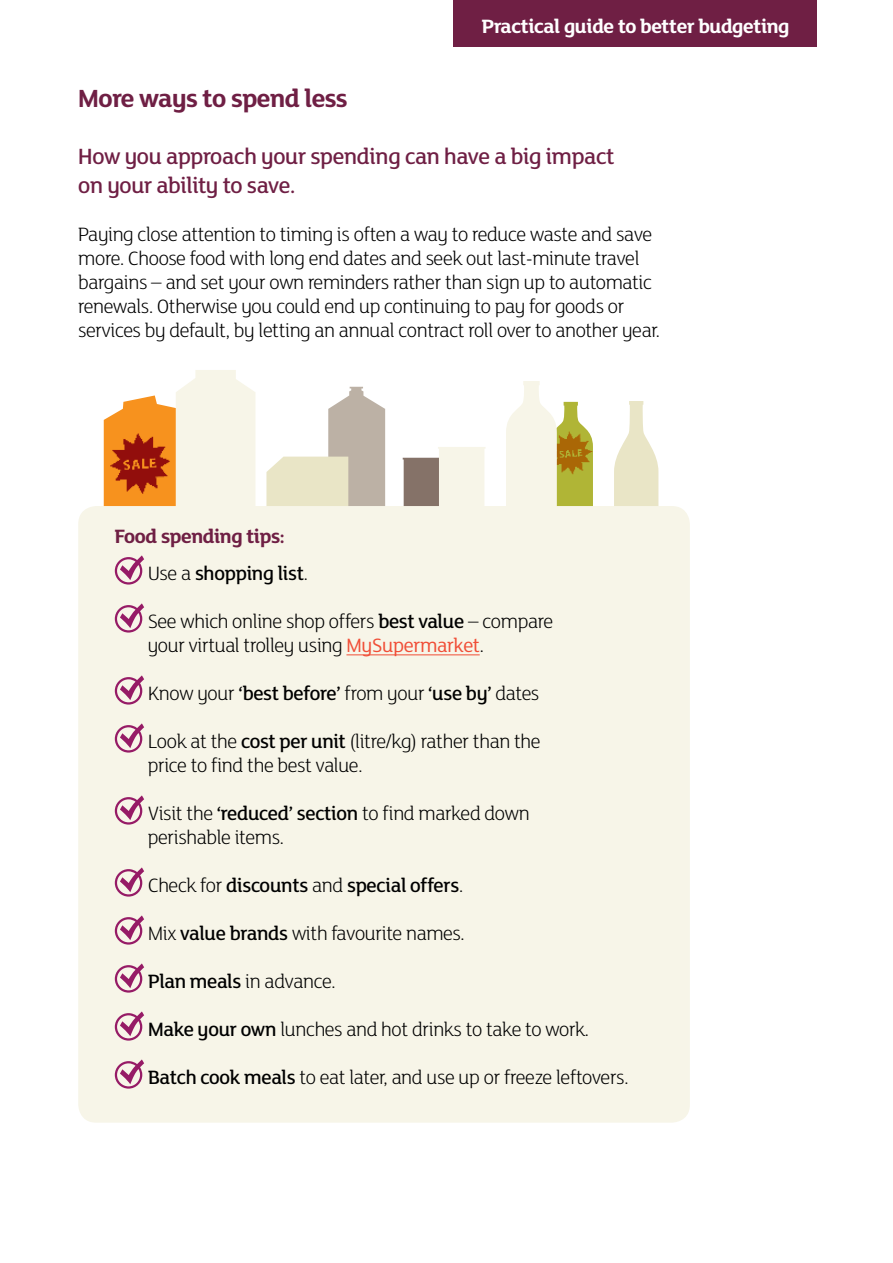
<style>
.page{position:relative;width:893px;height:1263px;background:#fff}
.page>*{position:absolute;margin:0;border:0;box-sizing:border-box;transform-origin:0 0}
.t1{font:700 27px "Mary Ann BETA";letter-spacing:-.015em;color:#6f1f44}
.t2{font:500 24px/28.5px "Mary Ann BETA";letter-spacing:-.01em;color:#6f1f44}
.t3{font:300 21px/24px "Mary Ann BETA";letter-spacing:-.01em;color:#000}
.t4{font:700 21px/36.8px "Mary Ann BETA";letter-spacing:-.015em;color:#6f1f44}
.t5{font:500 21px "Mary Ann BETA";letter-spacing:-.01em;color:#000}
.t6{font:700 21px "Mary Ann BETA";letter-spacing:-.015em;color:#fff}
.s1{font-weight:300;color:#000}
.s2{font-weight:500;color:#000}
.s3{font-weight:500}
.s4{font-weight:400;color:#f04e37}
.s5{font-weight:300}
</style>
<div class="page">
<svg style="left:266px;top:387px;width:119px;height:119px"></svg>
<svg style="left:614px;top:401px;width:44px;height:105px"></svg>
<div style="left:78px;top:506px;width:612px;height:617px;background:#f7f5e8;border-radius:18px"></div>
<hr style="left:346px;top:655px;width:134px;height:1px;background:#f04e37">
<svg style="left:115px;top:555px;width:29px;height:29px"></svg>
<svg style="left:115px;top:603px;width:29px;height:29px"></svg>
<svg style="left:115px;top:675px;width:29px;height:29px"></svg>
<svg style="left:115px;top:723px;width:29px;height:29px"></svg>
<svg style="left:115px;top:795px;width:29px;height:29px"></svg>
<svg style="left:115px;top:867px;width:29px;height:29px"></svg>
<svg style="left:115px;top:915px;width:29px;height:29px"></svg>
<svg style="left:115px;top:963px;width:29px;height:29px"></svg>
<svg style="left:115px;top:1011px;width:29px;height:29px"></svg>
<svg style="left:115px;top:1059px;width:29px;height:29px"></svg>
<div style="left:453px;top:0;width:363px;height:47px;background:#6f1f44"></div>
<svg style="left:104px;top:370px;width:151px;height:136px"></svg>
<svg style="left:403px;top:447px;width:82px;height:59px;background:#cfc7bc"></svg>
<svg style="left:506px;top:381px;width:87px;height:125px"></svg>
<img style="left:111px;top:429px;width:61px;height:65px">
<p class="t6" style="left:482px;top:11px;width:309px">Practical guide to better budgeting</p>
<p class="t1" style="left:78px;top:80px;width:271px">More ways to spend less</p>
<p class="t2" style="left:78px;top:141px;width:538px">How you approach your spending can have a big impact on your ability to save.</p>
<p class="t3" style="left:78px;top:222px;width:583px">Paying close attention to timing is often a way to reduce waste and save more. Choose food with long end dates and seek out last-minute travel bargains – and set your own reminders rather than sign up to automatic renewals. Otherwise you could end up continuing to pay for goods or services by default, by letting an annual contract roll over to another year.</p>
<p class="t4" style="left:148px;top:517px;width:161px;text-indent:-33px">Food spending tips:<br><span class="s1">Use a</span> <span class="s2">shopping list</span><span class="s1">.</span></p>
<p class="t3" style="left:148px;top:609px;width:407px">See which online shop offers <span class="s3">best value</span> – compare your virtual trolley using <span class="s4">MySupermarket</span>.</p>
<p class="t3" style="left:148px;top:681px;width:393px">Know your <span class="s3">‘best before’</span> from your <span class="s3">‘use by’</span> dates</p>
<p class="t3" style="left:148px;top:729px;width:394px">Look at the <span class="s3">cost per unit</span> (litre/kg) rather than the price to find the best value.</p>
<p class="t3" style="left:148px;top:801px;width:383px">Visit the <span class="s3">‘reduced’ section</span> to find marked down perishable items.</p>
<p class="t5" style="left:148px;top:871px;width:317px"><span class="s5">Check for</span> discounts <span class="s5">and</span> special offers<span class="s5">.</span></p>
<p class="t3" style="left:148px;top:921px;width:318px">Mix <span class="s3">value brands</span> with favourite names.</p>
<p class="t3" style="left:148px;top:969px;width:189px"><span class="s3">Plan meals</span> in advance.</p>
<p class="t3" style="left:148px;top:1017px;width:442px"><span class="s3">Make your own</span> lunches and hot drinks to take to work.</p>
<p class="t3" style="left:148px;top:1065px;width:482px"><span class="s3">Batch cook meals</span> to eat later, and use up or freeze leftovers.</p>
</div>
